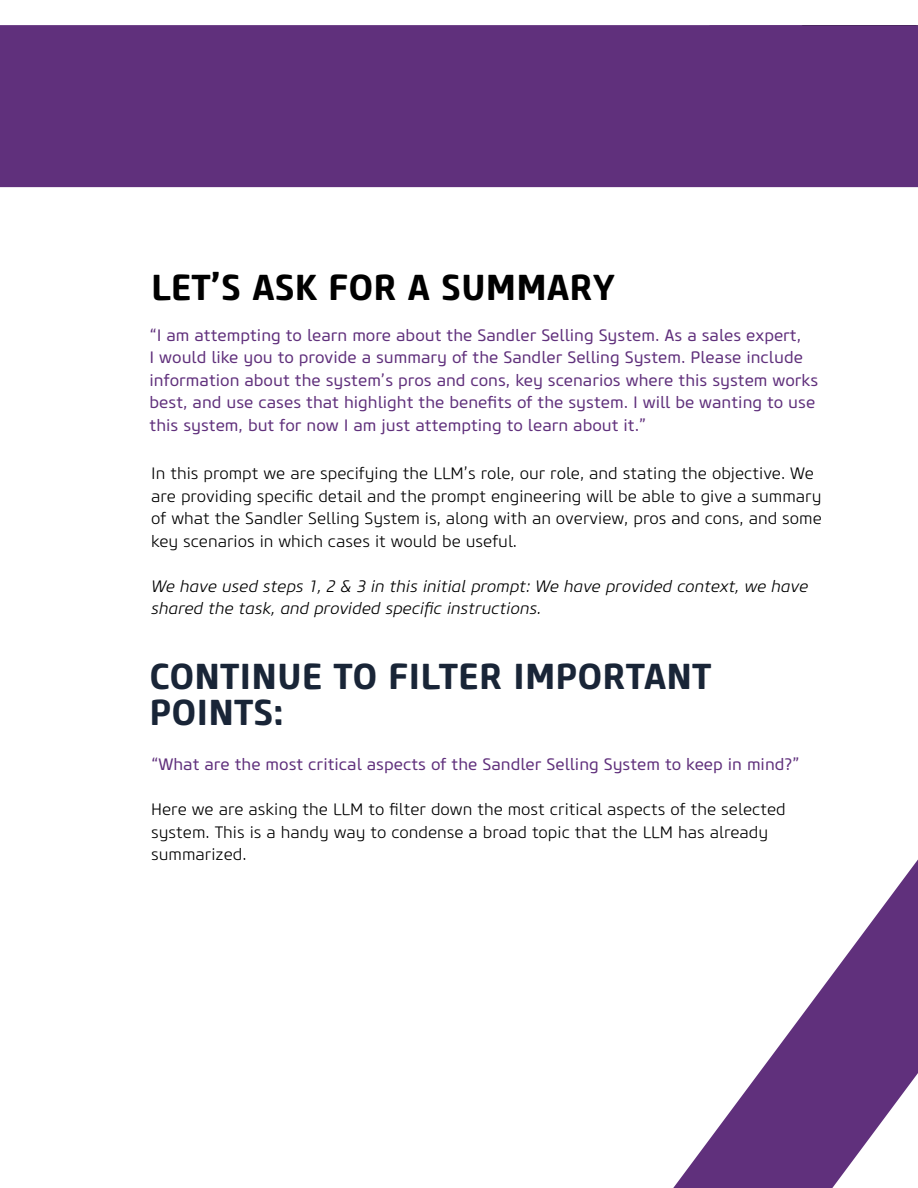
<style>
.page{position:relative;width:918px;height:1188px;background:#fff}
.page>*{position:absolute;margin:0;border:0;box-sizing:border-box;transform-origin:0 0}
.t1{font:700 36px/36px "Core Sans M65";color:#192537}
.t2{font:700 36px "Core Sans M65";color:#000}
.t3{font:16.5px/22.5px "Core Sans M45";color:#60307c}
.t4{font:300 16.5px/22.5px "Core Sans M35";color:#000}
.t5{font:italic 300 16.5px/22.5px "Core Sans M35";color:#000}
</style>
<div class="page">
<div style="left:0;top:25px;width:918px;height:162px;background:#60307c"></div>
<div style="left:709px;top:25px;width:209px;height:124px;background:#60307c"></div>
<svg style="left:673px;top:860px;width:245px;height:328px"></svg>
<p class="t2" style="left:151px;top:264px;width:465px">LET’S ASK FOR A SUMMARY</p>
<p class="t3" style="left:150px;top:324px;width:670px">“I am attempting to learn more about the Sandler Selling System. As a sales expert,<br>I would like you to provide a summary of the Sandler Selling System. Please include information about the system’s pros and cons, key scenarios where this system works best, and use cases that highlight the benefits of the system. I will be wanting to use this system, but for now I am just attempting to learn about it.”</p>
<p class="t4" style="left:151px;top:463px;width:672px">In this prompt we are specifying the LLM’s role, our role, and stating the objective. We are providing specific detail and the prompt engineering will be able to give a summary of what the Sandler Selling System is, along with an overview, pros and cons, and some key scenarios in which cases it would be useful.</p>
<p class="t5" style="left:151px;top:575px;width:659px">We have used steps 1, 2 &amp; 3 in this initial prompt: We have provided context, we have shared the task, and provided specific instructions.</p>
<p class="t1" style="left:150px;top:659px;width:563px">CONTINUE TO FILTER IMPORTANT<br>POINTS:</p>
<p class="t3" style="left:151px;top:754px;width:650px">“What are the most critical aspects of the Sandler Selling System to keep in mind?”</p>
<p class="t4" style="left:151px;top:799px;width:636px">Here we are asking the LLM to filter down the most critical aspects of the selected system. This is a handy way to condense a broad topic that the LLM has already summarized.</p>
</div>
